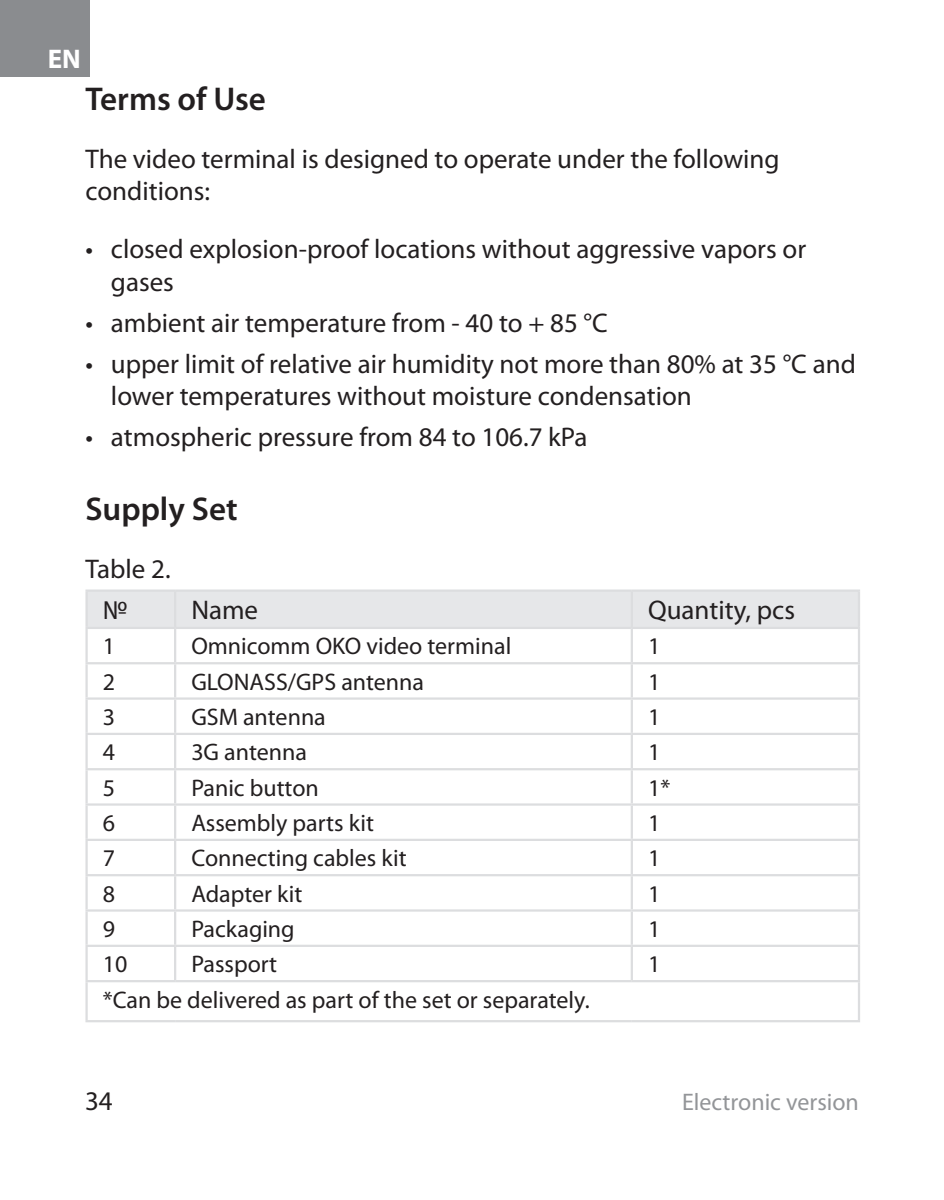
<style>
.page{position:relative;width:944px;height:1200px;background:#fff}
.page>*{position:absolute;margin:0;border:0;box-sizing:border-box;transform-origin:0 0}
.Заголовок_1{font:600 33px "Myriad Pro";color:#231f20}
.Основной_текст{font:27px/32.4px "Myriad Pro";color:#231f20}
.Таблица_заголовок_1{font:27px "Myriad Pro";color:#231f20}
.t1{font:700 27px "Myriad Pro";color:#fff}
.Таблица_текст{font:24px "Myriad Pro";color:#231f20}
.t2{font:24px "Myriad Pro";color:#939598}
</style>
<div class="page">
<div style="left:0;top:0;width:89px;height:77px;background:#8a8c8f"></div>
<div style="left:88px;top:591px;width:770px;height:35px;background:#e6e7e9"></div>
<hr style="left:85px;top:589px;width:90px;height:2px;background:#dcdddf">
<hr style="left:85px;top:591px;width:3px;height:35px;background:#dcdddf">
<hr style="left:175px;top:589px;width:457px;height:2px;background:#dcdddf">
<hr style="left:174px;top:591px;width:2px;height:35px;background:#dcdddf">
<hr style="left:632px;top:589px;width:228px;height:2px;background:#dcdddf">
<hr style="left:631px;top:591px;width:2px;height:35px;background:#dcdddf">
<hr style="left:858px;top:591px;width:2px;height:35px;background:#dcdddf">
<hr style="left:85px;top:626px;width:90px;height:3px;background:#dcdddf">
<hr style="left:85px;top:629px;width:3px;height:33px;background:#dcdddf">
<hr style="left:175px;top:626px;width:457px;height:3px;background:#dcdddf">
<hr style="left:174px;top:629px;width:2px;height:33px;background:#dcdddf">
<hr style="left:632px;top:626px;width:228px;height:3px;background:#dcdddf">
<hr style="left:631px;top:629px;width:2px;height:33px;background:#dcdddf">
<hr style="left:858px;top:629px;width:2px;height:33px;background:#dcdddf">
<hr style="left:85px;top:662px;width:90px;height:2px;background:#dcdddf">
<hr style="left:85px;top:664px;width:3px;height:33px;background:#dcdddf">
<hr style="left:175px;top:662px;width:457px;height:2px;background:#dcdddf">
<hr style="left:174px;top:664px;width:2px;height:33px;background:#dcdddf">
<hr style="left:632px;top:662px;width:228px;height:2px;background:#dcdddf">
<hr style="left:631px;top:664px;width:2px;height:33px;background:#dcdddf">
<hr style="left:858px;top:664px;width:2px;height:33px;background:#dcdddf">
<hr style="left:85px;top:697px;width:90px;height:2px;background:#dcdddf">
<hr style="left:85px;top:699px;width:3px;height:33px;background:#dcdddf">
<hr style="left:175px;top:697px;width:457px;height:2px;background:#dcdddf">
<hr style="left:174px;top:699px;width:2px;height:33px;background:#dcdddf">
<hr style="left:632px;top:697px;width:228px;height:2px;background:#dcdddf">
<hr style="left:631px;top:699px;width:2px;height:33px;background:#dcdddf">
<hr style="left:858px;top:699px;width:2px;height:33px;background:#dcdddf">
<hr style="left:85px;top:732px;width:90px;height:2px;background:#dcdddf">
<hr style="left:85px;top:734px;width:3px;height:33px;background:#dcdddf">
<hr style="left:175px;top:732px;width:457px;height:2px;background:#dcdddf">
<hr style="left:174px;top:734px;width:2px;height:33px;background:#dcdddf">
<hr style="left:632px;top:732px;width:228px;height:2px;background:#dcdddf">
<hr style="left:631px;top:734px;width:2px;height:33px;background:#dcdddf">
<hr style="left:858px;top:734px;width:2px;height:33px;background:#dcdddf">
<hr style="left:85px;top:767px;width:90px;height:3px;background:#dcdddf">
<hr style="left:85px;top:770px;width:3px;height:33px;background:#dcdddf">
<hr style="left:175px;top:767px;width:457px;height:3px;background:#dcdddf">
<hr style="left:174px;top:770px;width:2px;height:33px;background:#dcdddf">
<hr style="left:632px;top:767px;width:228px;height:3px;background:#dcdddf">
<hr style="left:631px;top:770px;width:2px;height:33px;background:#dcdddf">
<hr style="left:858px;top:770px;width:2px;height:33px;background:#dcdddf">
<hr style="left:85px;top:803px;width:90px;height:2px;background:#dcdddf">
<hr style="left:85px;top:805px;width:3px;height:33px;background:#dcdddf">
<hr style="left:175px;top:803px;width:457px;height:2px;background:#dcdddf">
<hr style="left:174px;top:805px;width:2px;height:33px;background:#dcdddf">
<hr style="left:632px;top:803px;width:228px;height:2px;background:#dcdddf">
<hr style="left:631px;top:805px;width:2px;height:33px;background:#dcdddf">
<hr style="left:858px;top:805px;width:2px;height:33px;background:#dcdddf">
<hr style="left:85px;top:838px;width:90px;height:2px;background:#dcdddf">
<hr style="left:85px;top:840px;width:3px;height:33px;background:#dcdddf">
<hr style="left:175px;top:838px;width:457px;height:2px;background:#dcdddf">
<hr style="left:174px;top:840px;width:2px;height:33px;background:#dcdddf">
<hr style="left:632px;top:838px;width:228px;height:2px;background:#dcdddf">
<hr style="left:631px;top:840px;width:2px;height:33px;background:#dcdddf">
<hr style="left:858px;top:840px;width:2px;height:33px;background:#dcdddf">
<hr style="left:85px;top:873px;width:90px;height:3px;background:#dcdddf">
<hr style="left:85px;top:876px;width:3px;height:33px;background:#dcdddf">
<hr style="left:175px;top:873px;width:457px;height:3px;background:#dcdddf">
<hr style="left:174px;top:876px;width:2px;height:33px;background:#dcdddf">
<hr style="left:632px;top:873px;width:228px;height:3px;background:#dcdddf">
<hr style="left:631px;top:876px;width:2px;height:33px;background:#dcdddf">
<hr style="left:858px;top:876px;width:2px;height:33px;background:#dcdddf">
<hr style="left:85px;top:909px;width:90px;height:2px;background:#dcdddf">
<hr style="left:85px;top:911px;width:3px;height:33px;background:#dcdddf">
<hr style="left:175px;top:909px;width:457px;height:2px;background:#dcdddf">
<hr style="left:174px;top:911px;width:2px;height:33px;background:#dcdddf">
<hr style="left:632px;top:909px;width:228px;height:2px;background:#dcdddf">
<hr style="left:631px;top:911px;width:2px;height:33px;background:#dcdddf">
<hr style="left:858px;top:911px;width:2px;height:33px;background:#dcdddf">
<hr style="left:85px;top:944px;width:90px;height:2px;background:#dcdddf">
<hr style="left:85px;top:946px;width:3px;height:33px;background:#dcdddf">
<hr style="left:175px;top:944px;width:457px;height:2px;background:#dcdddf">
<hr style="left:174px;top:946px;width:2px;height:33px;background:#dcdddf">
<hr style="left:632px;top:944px;width:228px;height:2px;background:#dcdddf">
<hr style="left:631px;top:946px;width:2px;height:33px;background:#dcdddf">
<hr style="left:858px;top:946px;width:2px;height:33px;background:#dcdddf">
<hr style="left:85px;top:979px;width:90px;height:3px;background:#dcdddf">
<hr style="left:85px;top:982px;width:3px;height:37px;background:#dcdddf">
<hr style="left:175px;top:979px;width:457px;height:3px;background:#dcdddf">
<hr style="left:632px;top:979px;width:228px;height:3px;background:#dcdddf">
<hr style="left:858px;top:982px;width:2px;height:37px;background:#dcdddf">
<hr style="left:85px;top:1019px;width:90px;height:3px;background:#dcdddf">
<hr style="left:175px;top:1019px;width:457px;height:3px;background:#dcdddf">
<hr style="left:632px;top:1019px;width:228px;height:3px;background:#dcdddf">
<p class="t1" style="left:48px;top:41px;width:35px">EN</p>
<p class="Заголовок_1" style="left:85px;top:78px;width:182px">Terms of Use</p>
<p class="Основной_текст" style="left:85px;top:142px;width:696px">The video terminal is designed to operate under the following conditions:</p>
<p class="Основной_текст" style="left:111px;top:232px;width:697px;text-indent:-26px">• closed explosion-proof locations without aggressive vapors or gases</p>
<p class="Основной_текст" style="left:85px;top:306px;width:524px">• ambient air temperature from - 40 to + 85 °С</p>
<p class="Основной_текст" style="left:111px;top:347px;width:746px;text-indent:-26px">• upper limit of relative air humidity not more than 80% at 35 °С and lower temperatures without moisture condensation</p>
<p class="Основной_текст" style="left:85px;top:420px;width:504px">• atmospheric pressure from 84 to 106.7 kPa</p>
<p class="Заголовок_1" style="left:85px;top:487px;width:154px">Supply Set</p>
<p class="Основной_текст" style="left:85px;top:551px;width:87px">Table 2.</p>
<p class="Таблица_заголовок_1" style="left:103px;top:593px;width:26px">№</p>
<p class="Таблица_заголовок_1" style="left:191px;top:593px;width:68px">Name</p>
<p class="Таблица_заголовок_1" style="left:648px;top:593px;width:149px">Quantity, pcs</p>
<p class="Таблица_текст" style="left:103px;top:631px;width:14px">1</p>
<p class="Таблица_текст" style="left:191px;top:631px;width:322px">Omnicomm OKO video terminal</p>
<p class="Таблица_текст" style="left:648px;top:631px;width:14px">1</p>
<p class="Таблица_текст" style="left:103px;top:666px;width:14px">2</p>
<p class="Таблица_текст" style="left:191px;top:666px;width:234px">GLONASS/GPS antenna</p>
<p class="Таблица_текст" style="left:648px;top:666px;width:14px">1</p>
<p class="Таблица_текст" style="left:103px;top:702px;width:14px">3</p>
<p class="Таблица_текст" style="left:191px;top:702px;width:136px">GSM antenna</p>
<p class="Таблица_текст" style="left:648px;top:702px;width:14px">1</p>
<p class="Таблица_текст" style="left:103px;top:737px;width:14px">4</p>
<p class="Таблица_текст" style="left:191px;top:737px;width:117px">3G antenna</p>
<p class="Таблица_текст" style="left:648px;top:737px;width:14px">1</p>
<p class="Таблица_текст" style="left:103px;top:772px;width:14px">5</p>
<p class="Таблица_текст" style="left:191px;top:772px;width:129px">Panic button</p>
<p class="Таблица_текст" style="left:648px;top:772px;width:24px">1*</p>
<p class="Таблица_текст" style="left:103px;top:808px;width:14px">6</p>
<p class="Таблица_текст" style="left:191px;top:808px;width:184px">Assembly parts kit</p>
<p class="Таблица_текст" style="left:648px;top:808px;width:14px">1</p>
<p class="Таблица_текст" style="left:103px;top:843px;width:14px">7</p>
<p class="Таблица_текст" style="left:191px;top:843px;width:217px">Connecting cables kit</p>
<p class="Таблица_текст" style="left:648px;top:843px;width:14px">1</p>
<p class="Таблица_текст" style="left:103px;top:878px;width:14px">8</p>
<p class="Таблица_текст" style="left:191px;top:878px;width:113px">Adapter kit</p>
<p class="Таблица_текст" style="left:648px;top:878px;width:14px">1</p>
<p class="Таблица_текст" style="left:103px;top:913px;width:14px">9</p>
<p class="Таблица_текст" style="left:191px;top:913px;width:105px">Packaging</p>
<p class="Таблица_текст" style="left:648px;top:913px;width:14px">1</p>
<p class="Таблица_текст" style="left:103px;top:949px;width:26px">10</p>
<p class="Таблица_текст" style="left:191px;top:949px;width:87px">Passport</p>
<p class="Таблица_текст" style="left:648px;top:949px;width:14px">1</p>
<p class="Таблица_текст" style="left:103px;top:984px;width:488px">*Can be delivered as part of the set or separately.</p>
<p class="Основной_текст" style="left:85px;top:1084px;width:29px">34</p>
<p class="t2" style="left:682px;top:1086px;width:178px">Electronic version</p>
</div>
